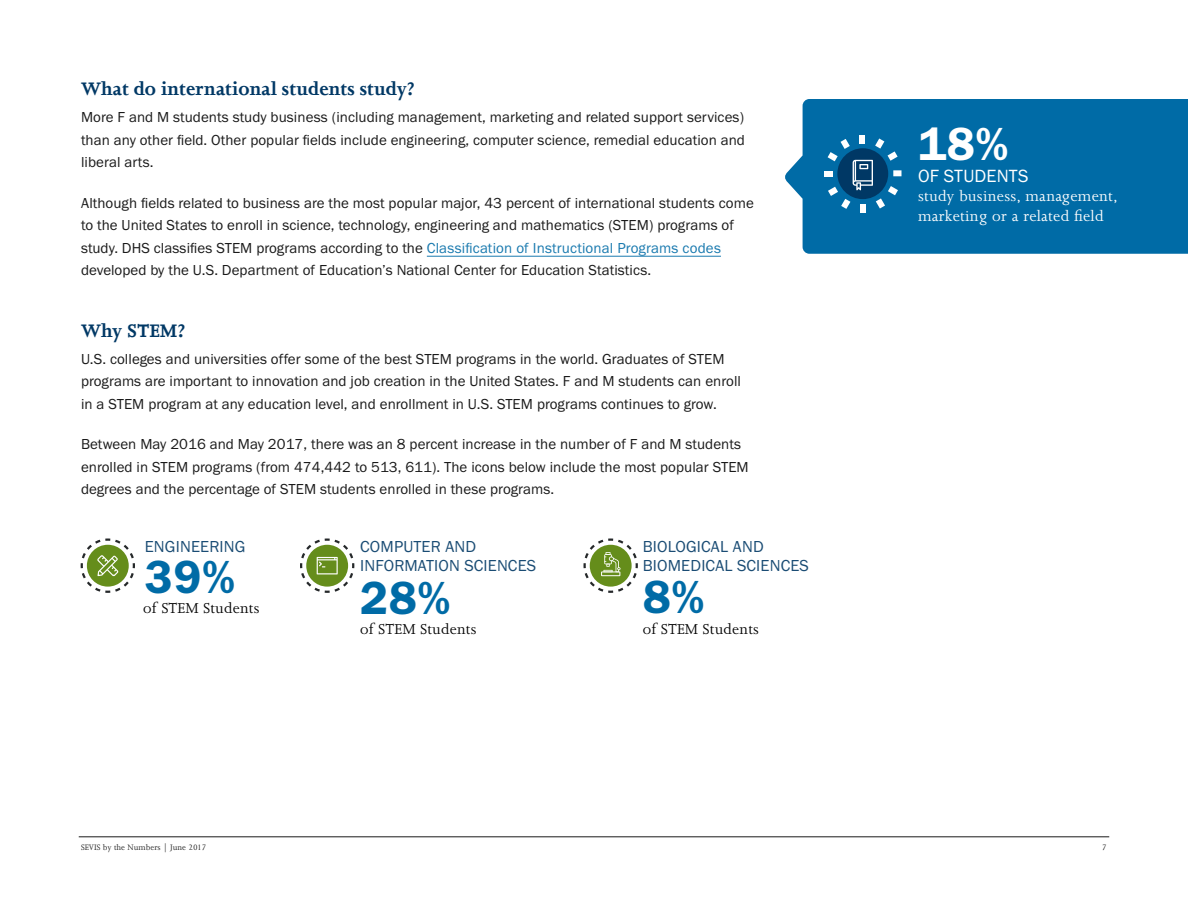
<style>
.page{position:relative;width:1188px;height:918px;background:#fff}
.page>*{position:absolute;margin:0;border:0;box-sizing:border-box;transform-origin:0 0}
.Bullets{font:48.15px "Franklin Gothic URW Dem";color:#006ba6}
.Bullets-2{font:48.15px "Franklin Gothic URW Dem";color:#fff}
.t1{font:700 21px "Joanna";letter-spacing:.005em;color:#003865}
.Bullets-3{font:18.3px "Franklin Gothic URW Boo";letter-spacing:.01em;color:#fff}
.Bullets-4{font:16.8px/19.6px "Joanna MT Std";letter-spacing:.015em;color:#fff}
.Bullets-5{font:16.5px/19.5px "Franklin Gothic URW Boo";letter-spacing:.01em;color:#1a4c74}
.Bullets-6{font:16.5px "Joanna MT Std";letter-spacing:.015em;color:#000}
.Body{font:15px/22.5px "Franklin Gothic URW Boo";letter-spacing:.005em;color:#1a1a1a}
.t2{font:9px "Joanna MT Std";letter-spacing:.005em;color:#1a1a1a}
.s1{color:#1a7aaf}
</style>
<div class="page">
<div style="left:785px;top:99px;width:403px;height:155px;background:#006ba6"></div>
<div style="left:859px;top:135px;width:6px;height:8px;background:#fff"></div>
<div style="left:824px;top:171px;width:8px;height:6px;background:#fff"></div>
<div style="left:860px;top:204px;width:6px;height:8px;background:#fff"></div>
<div style="left:893px;top:170px;width:9px;height:6px;background:#fff"></div>
<svg style="left:828px;top:139px;width:70px;height:70px;background:#256d9b"></svg>
<svg style="left:80px;top:538px;width:55px;height:55px"></svg>
<svg style="left:300px;top:538px;width:55px;height:55px"></svg>
<svg style="left:583px;top:538px;width:55px;height:55px"></svg>
<hr style="left:79px;top:837px;width:1030px;height:1px;background:#1a1a1a">
<hr style="left:427px;top:256px;width:294px;height:1px;background:#1a7aaf">
<h2 class="t1" style="left:81px;top:76px;width:335px">What do international students study?</h2>
<p class="Body" style="left:81px;top:106px;width:666px;text-align:justify">More F and M students study business (including management, marketing and related support services) than any other field. Other popular fields include engineering, computer science, remedial education and liberal arts.</p>
<p class="Body" style="left:81px;top:191px;width:674px">Although fields related to business are the most popular major, 43 percent of international students come to the United States to enroll in science, technology, engineering and mathematics (STEM) programs of study. DHS classifies STEM programs according to the <span class="s1">Classification of Instructional Programs codes </span>developed by the U.S. Department of Education’s National Center for Education Statistics.</p>
<h2 class="t1" style="left:81px;top:318px;width:106px">Why STEM?</h2>
<p class="Body" style="left:81px;top:347px;width:661px">U.S. colleges and universities offer some of the best STEM programs in the world. Graduates of STEM programs are important to innovation and job creation in the United States. F and M students can enroll in a STEM program at any education level, and enrollment in U.S. STEM programs continues to grow.</p>
<p class="Body" style="left:81px;top:433px;width:669px">Between May 2016 and May 2017, there was an 8 percent increase in the number of F and M students enrolled in STEM programs (from 474,442 to 513, 611). The icons below include the most popular STEM degrees and the percentage of STEM students enrolled in these programs.</p>
<p class="Bullets-5" style="left:145px;top:536px;width:102px">ENGINEERING</p>
<p class="Bullets" style="left:145px;top:547px;width:92px">39%</p>
<p class="Bullets-6" style="left:143px;top:599px;width:118px">of STEM Students</p>
<p class="Bullets-5" style="left:360px;top:536px;width:177px">COMPUTER AND<br>INFORMATION SCIENCES</p>
<p class="Bullets-5" style="left:643px;top:536px;width:168px">BIOLOGICAL AND<br>BIOMEDICAL SCIENCES</p>
<p class="Bullets" style="left:360px;top:568px;width:92px">28%</p>
<p class="Bullets" style="left:643px;top:567px;width:63px">8%</p>
<p class="Bullets-6" style="left:360px;top:620px;width:118px">of STEM Students</p>
<p class="Bullets-6" style="left:643px;top:620px;width:118px">of STEM Students</p>
<p class="Bullets-2" style="left:918px;top:114px;width:92px">18%</p>
<p class="Bullets-3" style="left:918px;top:164px;width:112px">OF STUDENTS</p>
<p class="Bullets-4" style="left:918px;top:187px;width:201px">study business, management, marketing or a related field</p>
<p class="t2" style="left:81px;top:843px;width:127px">SEVIS by the Numbers | June 2017</p>
<p class="t2" style="left:1102px;top:843px;width:6px">7</p>
</div>
